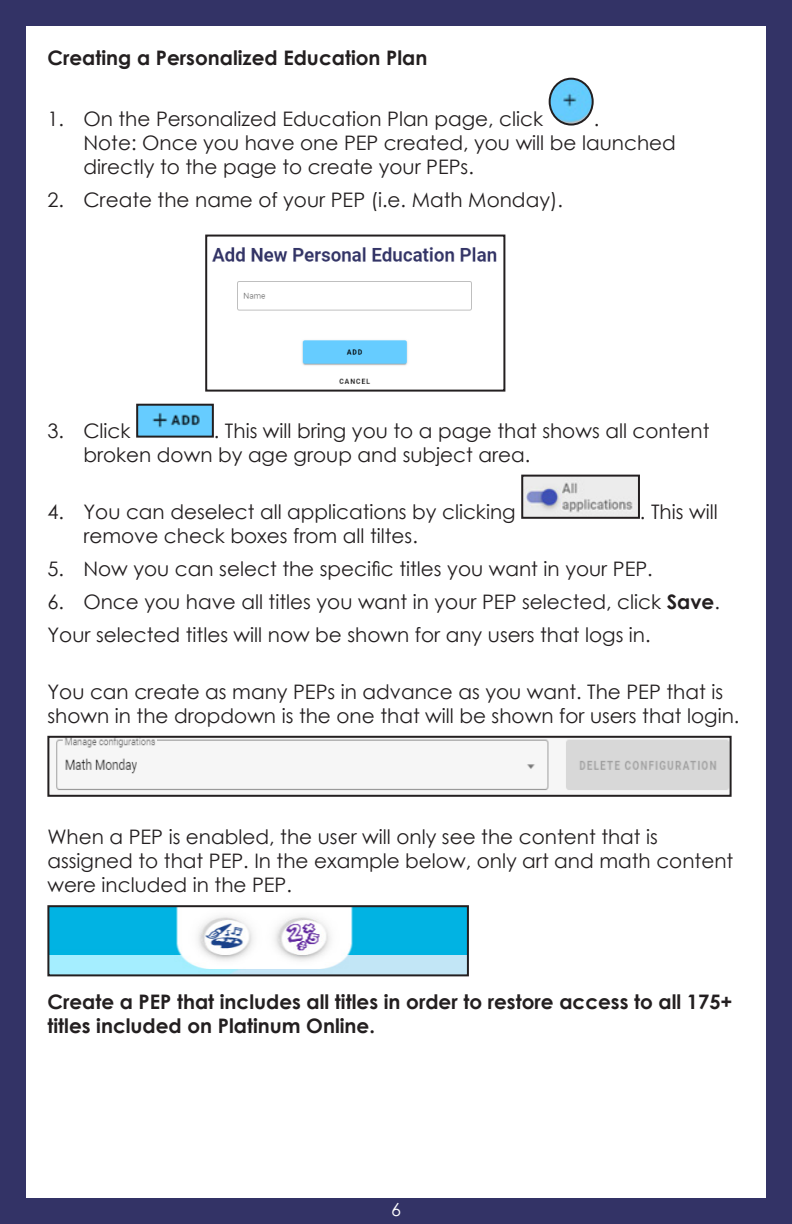
<style>
.page{position:relative;width:792px;height:1224px;background:#fff}
.page>*{position:absolute;margin:0;border:0;box-sizing:border-box;transform-origin:0 0}
.Bullets{font:20px/24px "Century Gothic";color:#231f20}
.Bullets-2{font:700 20px/24px "Century Gothic";color:#231f20}
.t1{font:18px "Century Gothic";color:#fff}
.s1{font-weight:700}
</style>
<div class="page">
<div style="left:0;top:0;width:792px;height:1224px;border:26px solid #336"></div>
<img style="left:550px;top:79px;width:42px;height:46px">
<div style="left:549px;top:78px;width:45px;height:48px;border:2px solid #231f20;border-radius:50%"></div>
<img style="left:212px;top:247px;width:285px;height:137px">
<div style="left:205px;top:235px;width:300px;height:157px;border:2px solid #231f20"></div>
<img style="left:139px;top:407px;width:72px;height:28px">
<div style="left:136px;top:404px;width:78px;height:34px;border:2px solid #231f20"></div>
<img style="left:524px;top:478px;width:113px;height:38px">
<div style="left:521px;top:475px;width:119px;height:44px;border:2px solid #231f20"></div>
<img style="left:56px;top:739px;width:673px;height:52px">
<div style="left:47px;top:736px;width:685px;height:61px;border:2px solid #231f20"></div>
<img style="left:50px;top:908px;width:416px;height:65px">
<div style="left:47px;top:905px;width:422px;height:71px;border:2px solid #231f20"></div>
<p class="Bullets-2" style="left:47px;top:45px;width:381px">Creating a Personalized Education Plan</p>
<p class="Bullets" style="left:47px;top:106px;width:497px">1. On the Personalized Education Plan page, click</p>
<p class="Bullets" style="left:83px;top:106px;width:594px;text-indent:510px">.<br>Note: Once you have one PEP created, you will be launched directly to the page to create your PEPs.</p>
<p class="Bullets" style="left:47px;top:187px;width:517px">2. Create the name of your PEP (i.e. Math Monday).</p>
<p class="Bullets" style="left:83px;top:418px;width:628px;text-indent:130px">. This will bring you to a page that shows all content broken down by age group and subject area.</p>
<p class="Bullets" style="left:47px;top:499px;width:470px">4. You can deselect all applications by clicking</p>
<p class="Bullets" style="left:640px;top:499px;width:79px">. This will</p>
<p class="Bullets" style="left:83px;top:523px;width:336px">remove check boxes from all tiltes.</p>
<p class="Bullets" style="left:47px;top:556px;width:607px">5. Now you can select the specific titles you want in your PEP.</p>
<p class="Bullets" style="left:47px;top:589px;width:674px">6. Once you have all titles you want in your PEP selected, click <span class="s1">Save</span>.</p>
<p class="Bullets" style="left:47px;top:622px;width:605px">Your selected titles will now be shown for any users that logs in.</p>
<p class="Bullets" style="left:47px;top:679px;width:694px">You can create as many PEPs in advance as you want. The PEP that is shown in the dropdown is the one that will be shown for users that login.</p>
<p class="Bullets" style="left:47px;top:418px;width:85px">3. Click</p>
<p class="Bullets" style="left:47px;top:825px;width:687px">When a PEP is enabled, the user will only see the content that is assigned to that PEP. In the example below, only art and math content were included in the PEP.</p>
<p class="Bullets-2" style="left:47px;top:989px;width:687px">Create a PEP that includes all titles in order to restore access to all 175+ titles included on Platinum Online.</p>
<p class="t1" style="left:391px;top:1196px;width:11px">6</p>
</div>
